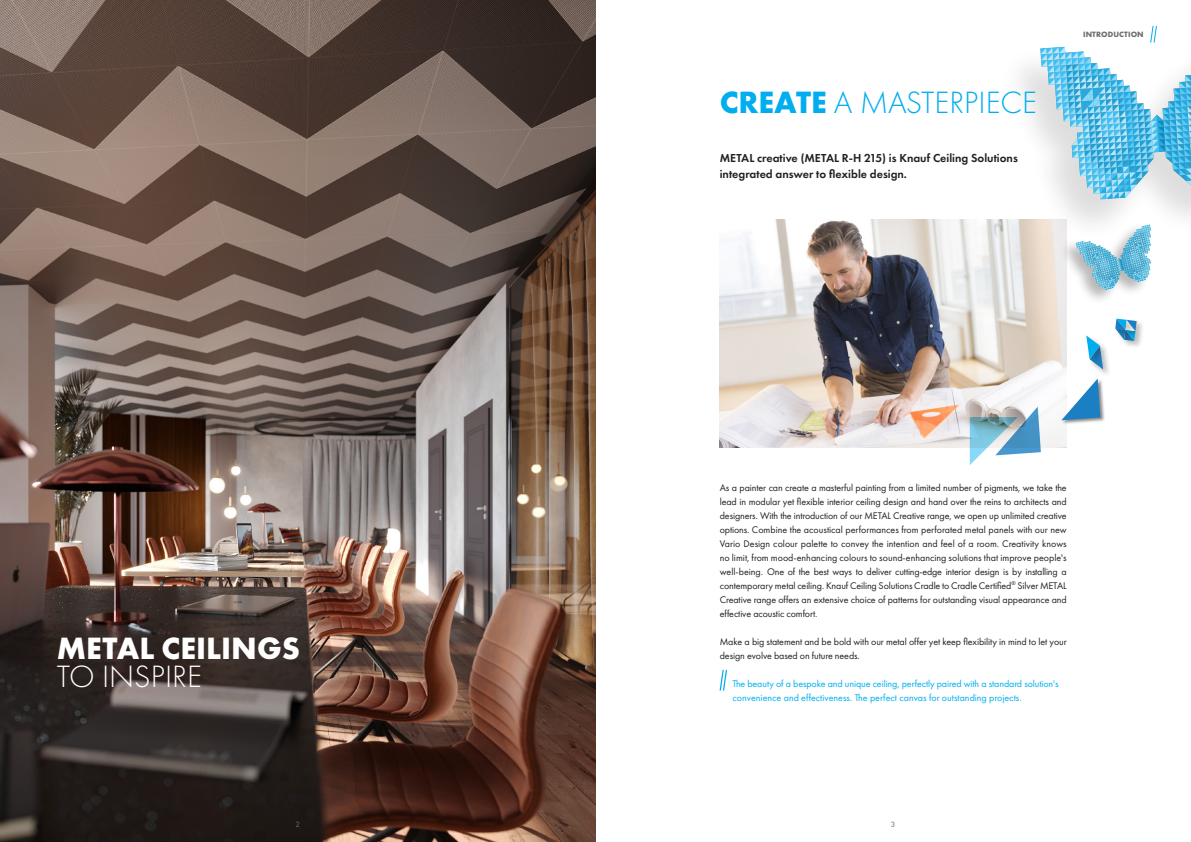
<style>
.page{position:relative;width:1191px;height:842px;background:#fff}
.page>*{position:absolute;margin:0;border:0;box-sizing:border-box;transform-origin:0 0}
.t1{font:300 32px "Futura PT";color:#00aeef}
.t2{font:700 32px "Futura PT";color:#fff}
.t3{font:300 32px "Futura PT";color:#fff}
.t4{font:600 12px/16px "Futura PT";color:#231f20}
.t5{font:10px/14px "Futura PT";letter-spacing:-.01em;color:#231f20;text-align:justify}
.t6{font:10px/14px "Futura PT";letter-spacing:-.01em;color:#00aeef}
.t7{font:700 8px "Futura PT";letter-spacing:.01em;color:#6c6d70}
.t8{font:8px "Futura PT";color:#6c6d70}
.s1{font-weight:700}
</style>
<div class="page">
<img style="left:0;top:0;width:595px;height:842px">
<img style="left:720px;top:220px;width:346px;height:227px">
<div style="left:999px;top:32px;width:192px;height:210px;background:#231f20;opacity:.15"></div>
<div style="left:1058px;top:221px;width:94px;height:84px;background:#231f20;opacity:.32"></div>
<svg style="left:1075px;top:224px;width:76px;height:66px"></svg>
<svg style="left:969px;top:407px;width:71px;height:58px"></svg>
<div style="left:1060px;top:378px;width:45px;height:47px;background:#231f20;opacity:.53"></div>
<svg style="left:1061px;top:379px;width:39px;height:41px"></svg>
<div style="left:1089px;top:345px;width:22px;height:32px;background:#231f20;opacity:.3"></div>
<div style="left:1085px;top:335px;width:23px;height:32px;background:#231f20;opacity:.3"></div>
<svg style="left:1086px;top:335px;width:17px;height:34px"></svg>
<div style="left:1124px;top:329px;width:19px;height:20px;background:#231f20;opacity:.3"></div>
<div style="left:1116px;top:318px;width:18px;height:20px;background:#231f20;opacity:.3"></div>
<div style="left:1126px;top:319px;width:19px;height:20px;background:#231f20;opacity:.3"></div>
<svg style="left:1115px;top:319px;width:21px;height:22px"></svg>
<svg style="left:719px;top:670px;width:8px;height:20px"></svg>
<svg style="left:1040px;top:26px;width:151px;height:174px"></svg>
<h1 class="t1" style="left:719px;top:84px;width:319px"><span class="s1">CREATE</span> A MASTERPIECE</h1>
<p class="t4" style="left:720px;top:150px;width:299px">METAL creative (METAL R-H 215) is Knauf Ceiling Solutions integrated answer to flexible design.</p>
<p class="t7" style="left:1083px;top:29px;width:62px">INTRODUCTION</p>
<h1 class="t2" style="left:57px;top:627px;width:245px">METAL CEILINGS</h1>
<h1 class="t3" style="left:57px;top:658px;width:147px">TO INSPIRE</h1>
<p class="t5" style="left:720px;top:480px;width:348px">As a painter can create a masterful painting from a limited number of pigments, we take the lead in modular yet flexible interior ceiling design and hand over the reins to architects and designers. With the introduction of our METAL Creative range, we open up unlimited creative options. Combine the acoustical performances from perforated metal panels with our new Vario Design colour palette to convey the intention and feel of a room. Creativity knows no limit, from mood-enhancing colours to sound-enhancing solutions that improve people's well-being. One of the best ways to deliver cutting-edge interior design is by installing a contemporary metal ceiling. Knauf Ceiling Solutions Cradle to Cradle Certified<sup>®</sup> Silver METAL Creative range offers an extensive choice of patterns for outstanding visual appearance and effective acoustic comfort.</p>
<p class="t5" style="left:720px;top:634px;width:348px">Make a big statement and be bold with our metal offer yet keep flexibility in mind to let your design evolve based on future needs.</p>
<p class="t6" style="left:732px;top:676px;width:327px">The beauty of a bespoke and unique ceiling, perfectly paired with a standard solution's convenience and effectiveness. The perfect canvas for outstanding projects.</p>
<p class="t8" style="left:295px;top:819px;width:6px">2</p>
<p class="t8" style="left:891px;top:819px;width:6px">3</p>
</div>
